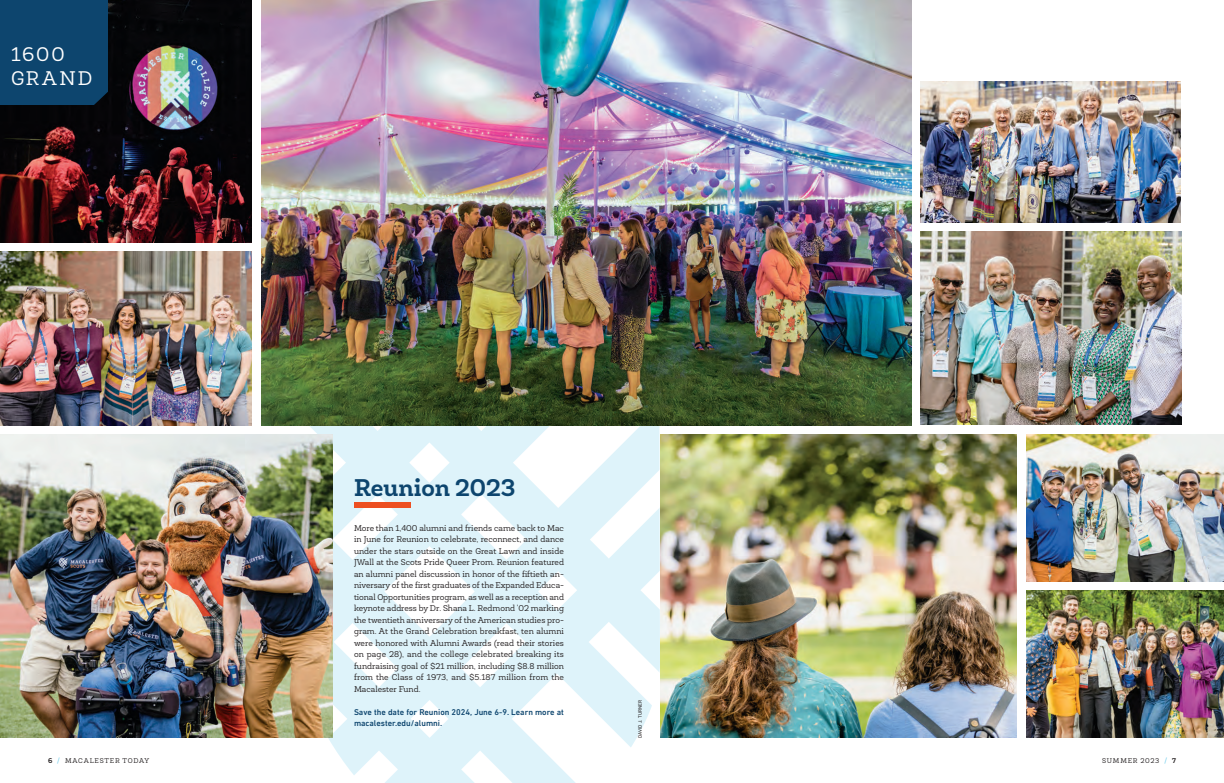
<style>
.page{position:relative;width:1224px;height:783px;background:#fff}
.page>*{position:absolute;margin:0;border:0;box-sizing:border-box;transform-origin:0 0}
.Newslab_Body_No_Inde{font:700 24.5px "Newslab";color:#0d456e}
.t1{font:20px/24px "Newslab";letter-spacing:.1em;color:#fff}
.Newslab_Body_No_Inde-2{font:8.5px/11.5px "Newslab";letter-spacing:.015em;color:#231f20;text-align:justify}
.Newslab_Body_No_Inde-3{font:500 8.5px/11.5px "DIN Next LT Pro";color:#0d456e}
.t2{font:7px "Newslab";letter-spacing:.105em;color:#231f20}
.Credits_Right_Page{font:5px "DIN Next LT Pro";letter-spacing:.02em;color:#231f20}
.s1{font-weight:700}
.s2{color:#5ac5e9}
</style>
<div class="page">
<svg style="left:302px;top:425px;width:358px;height:358px;fill:#def3fa"></svg>
<img style="left:920px;top:232px;width:261px;height:193px">
<img style="left:921px;top:81px;width:259px;height:142px">
<img style="left:1026px;top:434px;width:198px;height:148px">
<img style="left:660px;top:434px;width:357px;height:304px">
<img style="left:0;top:251px;width:252px;height:174px">
<img style="left:261px;top:0;width:651px;height:425px">
<img style="left:1026px;top:591px;width:198px;height:147px">
<img style="left:0;top:0;width:252px;height:242px">
<img style="left:0;top:434px;width:333px;height:304px">
<div style="left:355px;top:502px;width:56px;height:6px;background:#ed4f21"></div>
<div style="left:0;top:0;width:108px;height:105px;background:#0d456e"></div>
<p class="t1" style="left:11px;top:42px;width:83px">1600<br>GRAND</p>
<p class="Newslab_Body_No_Inde" style="left:354px;top:472px;width:163px">Reunion 2023</p>
<p class="Newslab_Body_No_Inde-2" style="left:354px;top:522px;width:212px">More than 1,400 alumni and friends came back to Mac in June for Reunion to celebrate, reconnect, and dance under the stars outside on the Great Lawn and inside JWall at the Scots Pride Queer Prom. Reunion featured an alumni panel discussion in honor of the fiftieth an&shy;niversary of the first graduates of the Expanded Educa&shy;tional Opportunities program, as well as a reception and keynote address by Dr. Shana L. Redmond ’02 marking the twentieth anniversary of the American studies pro&shy;gram. At the Grand Celebration breakfast, ten alumni were honored with Alumni Awards (read their stories on page 28), and the college celebrated breaking its fundraising goal of $21 million, including $8.8 million from the Class of 1973, and $5.187 million from the Macalester Fund.</p>
<p class="Newslab_Body_No_Inde-3" style="left:354px;top:706px;width:212px">Save the date for Reunion 2024, June 6-9. Learn more at macalester.edu/alumni.</p>
<p class="Credits_Right_Page" style="left:637px;top:738px;width:40px;rotate:-90deg">DAVID J. TURNER</p>
<p class="t2" style="left:48px;top:757px;width:103px"><span class="s1">6</span> <span class="s2">/</span> MACALESTER TODAY</p>
<p class="t2" style="left:1102px;top:757px;width:75px">SUMMER 2023 <span class="s2">/</span> <span class="s1">7</span></p>
</div>
